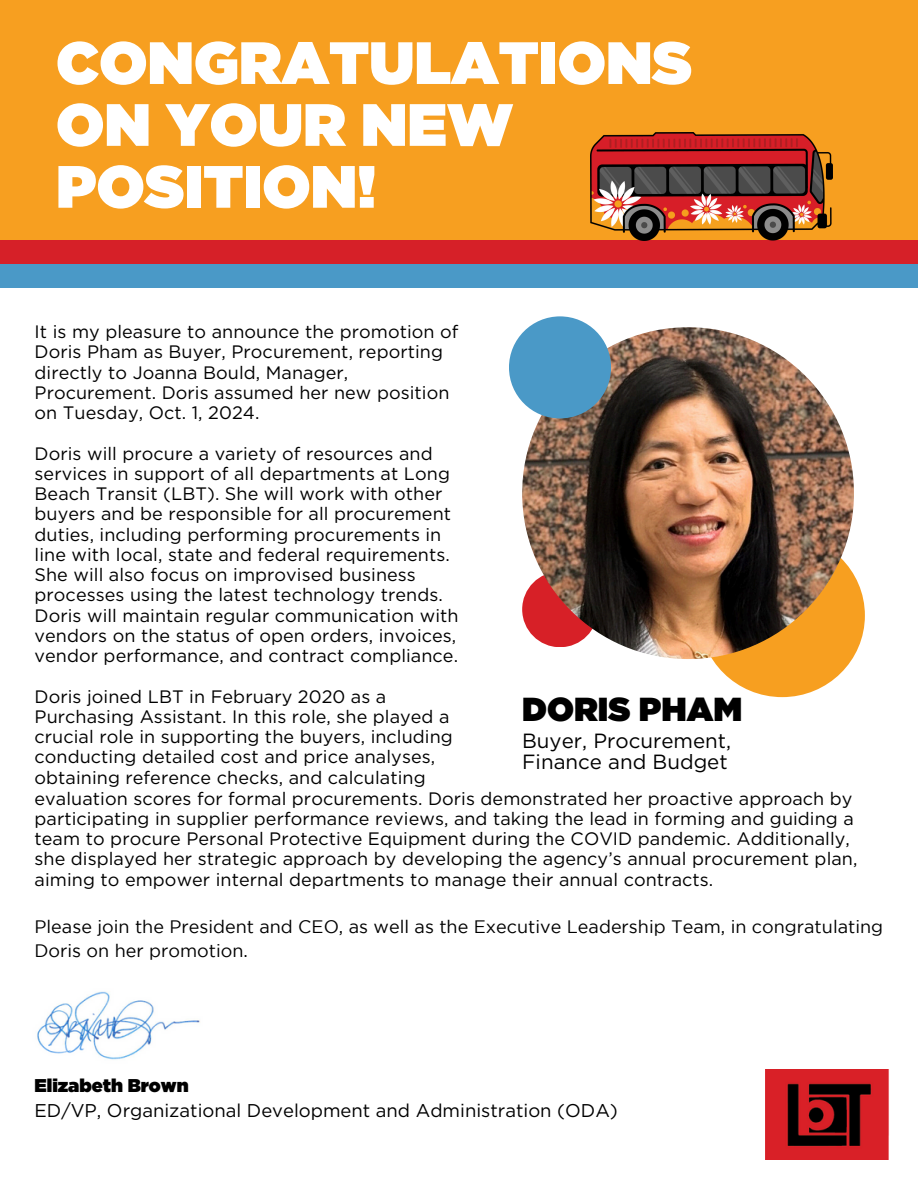
<style>
.page{position:relative;width:918px;height:1188px;background:#fff}
.page>*{position:absolute;margin:0;border:0;box-sizing:border-box;transform-origin:0 0}
.t1{font:900 59.55px/61.8px "Gotham";color:#fff}
.t2{font:900 33.3px "Gotham";color:#000}
.t3{font:20.55px/21.3px "Gotham";color:#000}
.t4{font:18.45px "Gotham";color:#000}
.t5{font:900 18.45px "Gotham";color:#000}
.t6{font:18px/20.2px "Gotham";letter-spacing:.005em;color:#000}
</style>
<div class="page">
<img style="left:37px;top:991px;width:163px;height:69px">
<div style="left:0;top:0;width:918px;height:250px;background:#f79f20"></div>
<div style="left:699px;top:534px;width:166px;height:163px;background:#f79f20;border-radius:50%"></div>
<div style="left:522px;top:572px;width:76px;height:75px;background:#d72027;border-radius:50%"></div>
<img style="left:522px;top:327px;width:332px;height:332px;border-radius:50%">
<div style="left:509px;top:316px;width:102px;height:102px;background:#4a99c7;border-radius:50%"></div>
<img style="left:766px;top:1069px;width:123px;height:90px">
<div style="left:0;top:240px;width:918px;height:31px;background:#d62028"></div>
<img style="left:591px;top:132px;width:242px;height:108px">
<div style="left:0;top:264px;width:918px;height:24px;background:#4a99c7"></div>
<h4 class="t1" style="left:56px;top:31px;width:637px">CONGRATULATIONS<br>ON YOUR NEW<br>POSITION!</h4>
<p class="t6" style="left:35px;top:321px;width:425px">It is my pleasure to announce the promotion of Doris Pham as Buyer, Procurement, reporting directly to Joanna Bould, Manager, Procurement. Doris assumed her new position on Tuesday, Oct. 1, 2024.</p>
<h2 class="t6" style="left:35px;top:443px;width:426px">Doris will procure a variety of resources and services in support of all departments at Long Beach Transit (LBT). She will work with other buyers and be responsible for all procurement duties, including performing procurements in line with local, state and federal requirements.<br>She will also focus on improvised business processes using the latest technology trends.<br>Doris will maintain regular communication with vendors on the status of open orders, invoices, vendor performance, and contract compliance.</h2>
<h3 class="t6" style="left:35px;top:686px;width:420px">Doris joined LBT in February 2020 as a Purchasing Assistant. In this role, she played a crucial role in supporting the buyers, including conducting detailed cost and price analyses, obtaining reference checks, and calculating</h3>
<p class="t2" style="left:522px;top:690px;width:222px">DORIS PHAM</p>
<p class="t3" style="left:522px;top:729px;width:211px">Buyer, Procurement,<br>Finance and Budget</p>
<p class="t6" style="left:35px;top:788px;width:824px">evaluation scores for formal procurements. Doris demonstrated her proactive approach by participating in supplier performance reviews, and taking the lead in forming and guiding a team to procure Personal Protective Equipment during the COVID pandemic. Additionally, she displayed her strategic approach by developing the agency’s annual procurement plan, aiming to empower internal departments to manage their annual contracts.</p>
<p class="t6" style="left:35px;top:915px;width:850px;line-height:24.8px">Please join the President and CEO, as well as the Executive Leadership Team, in congratulating<br>Doris on her promotion.</p>
<h4 class="t5" style="left:35px;top:1075px;width:156px">Elizabeth Brown</h4>
<p class="t4" style="left:35px;top:1100px;width:585px">ED/VP, Organizational Development and Administration (ODA)</p>
</div>
